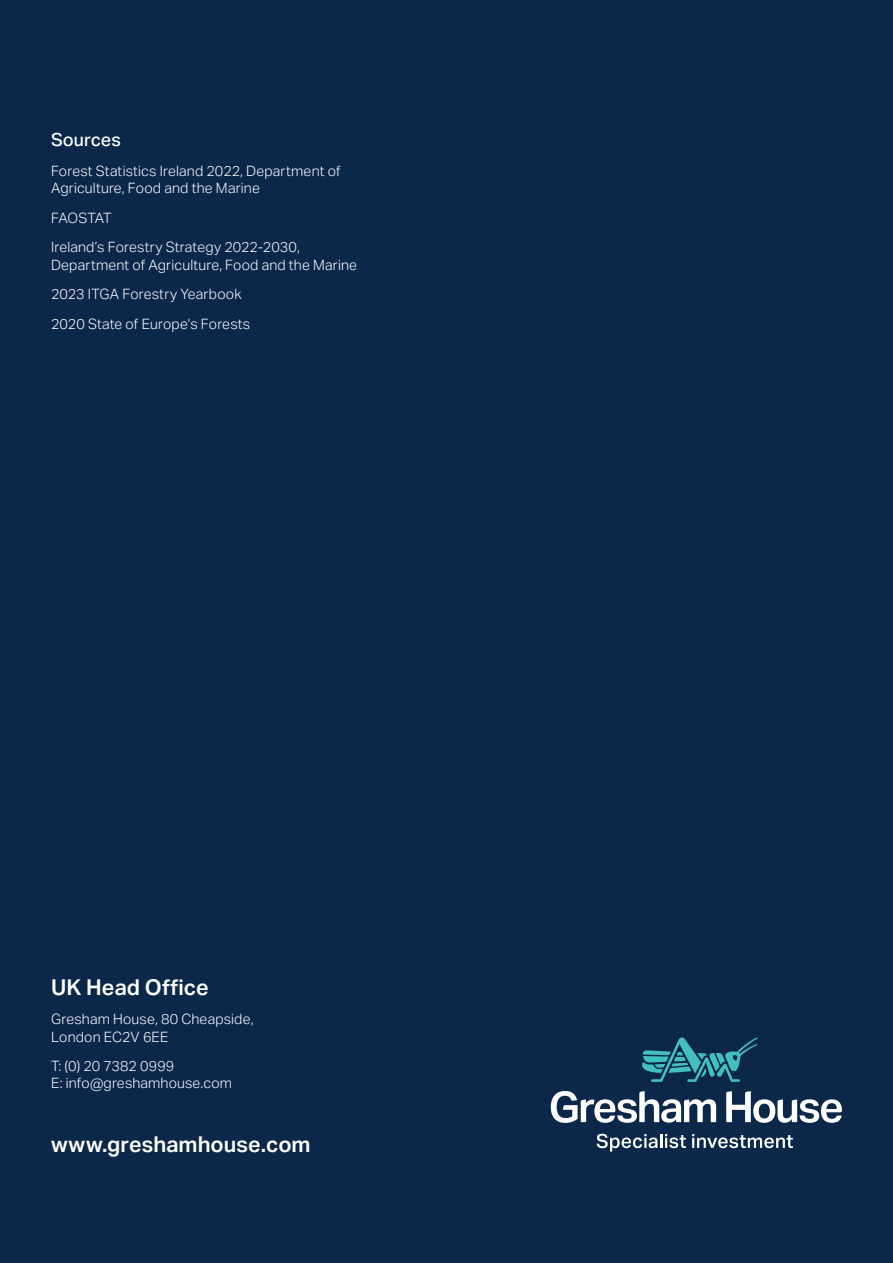
<style>
.page{position:relative;width:893px;height:1263px;background:#0b284a}
.page>*{position:absolute;margin:0;border:0;box-sizing:border-box;transform-origin:0 0}
.t1{font:600 21.75px "Aktiv Grotesk";letter-spacing:.005em;color:#fff}
.t2{font:500 18px "Aktiv Grotesk";letter-spacing:.005em;color:#fff}
.t3{font:300 14.25px/17.1px "Aktiv Grotesk";letter-spacing:.01em;color:#fff}
</style>
<div class="page">
<svg style="left:642px;top:1037px;width:116px;height:45px"></svg>
<svg style="left:551px;top:1091px;width:165px;height:32px"></svg>
<svg style="left:726px;top:1091px;width:116px;height:32px"></svg>
<svg style="left:597px;top:1134px;width:89px;height:17px"></svg>
<svg style="left:692px;top:1134px;width:101px;height:14px"></svg>
<p class="t2" style="left:51px;top:129px;width:71px">Sources</p>
<p class="t3" style="left:51px;top:162px;width:291px">Forest Statistics Ireland 2022, Department of<br>Agriculture, Food and the Marine</p>
<p class="t3" style="left:51px;top:203px;width:250px;line-height:29.8px">FAOSTAT<br>Ireland’s Forestry Strategy 2022-2030,</p>
<p class="t3" style="left:51px;top:250px;width:308px;line-height:29.8px">Department of Agriculture, Food and the Marine<br>2023 ITGA Forestry Yearbook<br>2020 State of Europe’s Forests</p>
<h1 class="t1" style="left:51px;top:974px;width:159px">UK Head Office</h1>
<p class="t3" style="left:51px;top:1011px;width:204px">Gresham House, 80 Cheapside,<br>London EC2V 6EE</p>
<p class="t3" style="left:51px;top:1058px;width:182px">T: (0) 20 7382 0999<br>E: info@greshamhouse.com</p>
<h1 class="t1" style="left:51px;top:1131px;width:261px">www.greshamhouse.com</h1>
</div>
